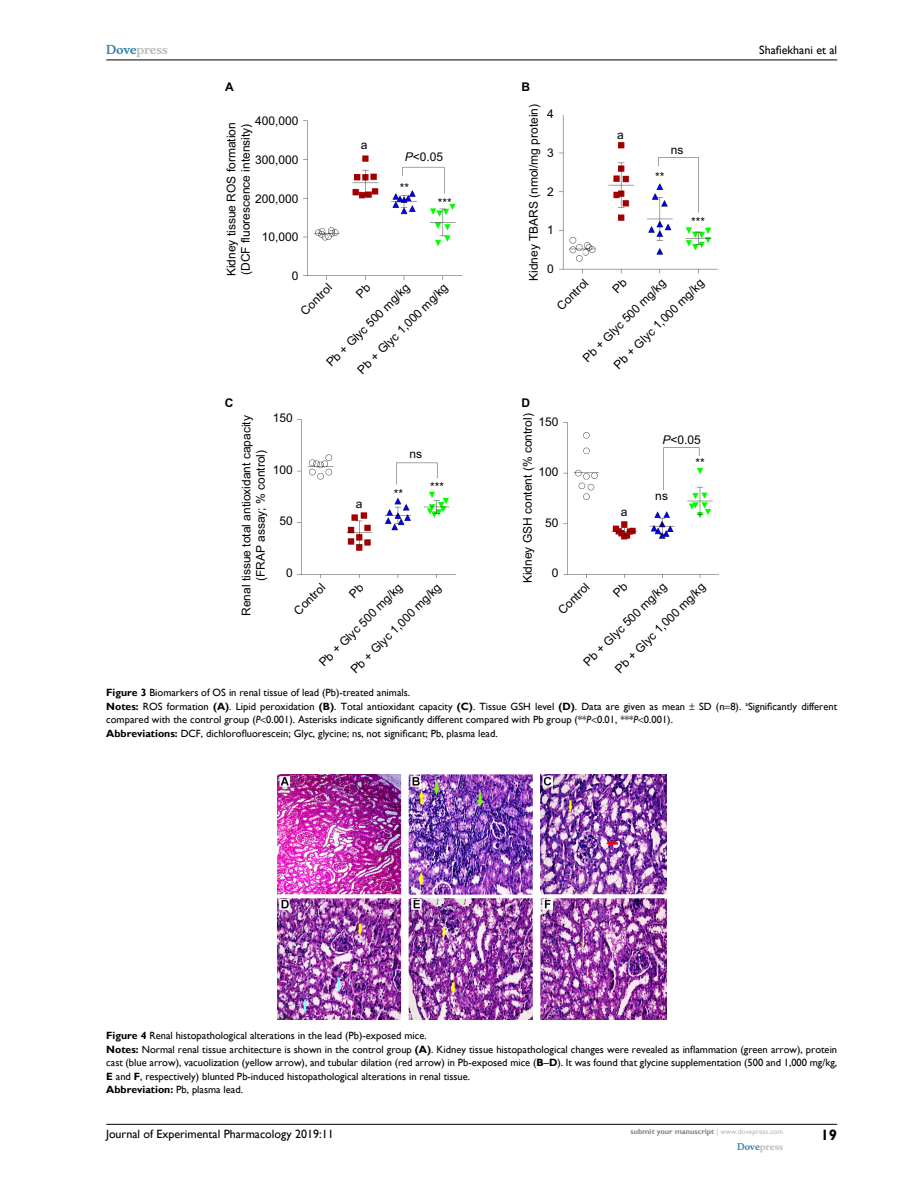
<style>
.page{position:relative;width:918px;height:1188px;background:#fff}
.page>*{position:absolute;margin:0;border:0;box-sizing:border-box;transform-origin:0 0}
.t1{font:700 15px "Gill Sans";color:#000}
.t2{font:12px/14.4px "Arial";color:#000;text-align:center}
.t3{font:12px "Gill Sans";color:#000}
.t4{font:700 12px "Musee";color:#b8babc}
.t5{font:700 12px "Arial";color:#000}
.t6{font:10.5px/13.5px "Gill Sans";color:#000}
.t7{font:700 9px "Musee";color:#b8babc}
.t8{font:700 7.5px "Gill Sans";color:#808285}
.s1{color:#3785ad}
.s2{font-style:italic}
.s3{font-weight:700}
.s4{font-weight:400;color:#b8babc}
</style>
<div class="page">
<hr style="left:106px;top:1124px;width:731px;height:1px;background:#000">
<hr style="left:106px;top:60px;width:731px;height:1px;background:#000">
<img style="left:297px;top:115px;width:422px;height:463px">
<img style="left:277px;top:775px;width:389px;height:245px">
<svg style="left:612px;top:278px;width:16px;height:15px"></svg>
<svg style="left:356px;top:283px;width:15px;height:15px"></svg>
<p class="t4" style="left:106px;top:43px;width:63px"><span class="s1">Dove</span>press</p>
<p class="t5" style="left:225px;top:78px;width:10px">A</p>
<p class="t5" style="left:521px;top:78px;width:10px">B</p>
<p class="t2" style="left:526px;top:281px;width:179px;rotate:-90deg">Kidney TBARS (nmol/mg protein)</p>
<p class="t2" style="left:547px;top:107px;width:8px">4</p>
<p class="t2" style="left:547px;top:146px;width:8px">3</p>
<p class="t2" style="left:547px;top:184px;width:8px">2</p>
<p class="t2" style="left:547px;top:223px;width:8px">1</p>
<p class="t2" style="left:547px;top:262px;width:8px">0</p>
<p class="t2" style="left:255px;top:114px;width:45px">400,000</p>
<p class="t2" style="left:224px;top:276px;width:156px;rotate:-90deg">Kidney tissue ROS formation</p>
<p class="t2" style="left:238px;top:275px;width:153px;rotate:-90deg">(DCF fluorescence intensity)</p>
<p class="t2" style="left:617px;top:127px;width:8px">a</p>
<p class="t2" style="left:361px;top:138px;width:8px">a</p>
<p class="t2" style="left:671px;top:142px;width:14px">ns</p>
<p class="t2" style="left:405px;top:149px;width:40px"><span class="s2">P</span>&lt;0.05</p>
<p class="t2" style="left:255px;top:152px;width:45px">300,000</p>
<p class="t2" style="left:255px;top:191px;width:45px">200,000</p>
<p class="t2" style="left:262px;top:230px;width:38px">10,000</p>
<p class="t2" style="left:655px;top:170px;width:11px">**</p>
<p class="t2" style="left:400px;top:181px;width:11px">**</p>
<p class="t2" style="left:438px;top:196px;width:16px">***</p>
<p class="t2" style="left:691px;top:214px;width:16px">***</p>
<p class="t2" style="left:292px;top:269px;width:8px">0</p>
<p class="t2" style="left:554px;top:303px;width:40px;rotate:-45deg">Control</p>
<p class="t2" style="left:580px;top:355px;width:113px;rotate:-45deg">Pb + Glyc 500 mg/kg</p>
<p class="t2" style="left:611px;top:362px;width:123px;rotate:-45deg">Pb + Glyc 1,000 mg/kg</p>
<p class="t2" style="left:298px;top:308px;width:40px;rotate:-45deg">Control</p>
<p class="t2" style="left:323px;top:359px;width:113px;rotate:-45deg">Pb + Glyc 500 mg/kg</p>
<p class="t2" style="left:355px;top:366px;width:123px;rotate:-45deg">Pb + Glyc 1,000 mg/kg</p>
<p class="t5" style="left:225px;top:395px;width:10px">C</p>
<p class="t5" style="left:521px;top:395px;width:10px">D</p>
<p class="t2" style="left:273px;top:411px;width:22px">150</p>
<p class="t2" style="left:239px;top:616px;width:202px;rotate:-90deg">Renal tissue total antioxidant capacity (FRAP assay; % control)</p>
<p class="t2" style="left:410px;top:446px;width:14px">ns</p>
<p class="t2" style="left:273px;top:462px;width:22px">100</p>
<p class="t2" style="left:430px;top:480px;width:16px">***</p>
<p class="t2" style="left:394px;top:486px;width:11px">**</p>
<p class="t2" style="left:356px;top:496px;width:8px">a</p>
<p class="t2" style="left:279px;top:514px;width:15px">50</p>
<p class="t2" style="left:286px;top:565px;width:8px">0</p>
<p class="t2" style="left:291px;top:607px;width:40px;rotate:-45deg">Control</p>
<p class="t2" style="left:316px;top:659px;width:113px;rotate:-45deg">Pb + Glyc 500 mg/kg</p>
<p class="t2" style="left:348px;top:666px;width:123px;rotate:-45deg">Pb + Glyc 1,000 mg/kg</p>
<p class="t2" style="left:520px;top:583px;width:172px;rotate:-90deg">Kidney GSH content (% control)</p>
<p class="t2" style="left:538px;top:414px;width:22px">150</p>
<p class="t2" style="left:663px;top:432px;width:40px"><span class="s2">P</span>&lt;0.05</p>
<p class="t2" style="left:695px;top:456px;width:11px">**</p>
<p class="t2" style="left:538px;top:465px;width:22px">100</p>
<p class="t2" style="left:655px;top:489px;width:14px">ns</p>
<p class="t2" style="left:621px;top:504px;width:8px">a</p>
<p class="t2" style="left:545px;top:515px;width:15px">50</p>
<p class="t2" style="left:552px;top:566px;width:8px">0</p>
<p class="t2" style="left:555px;top:607px;width:40px;rotate:-45deg">Control</p>
<p class="t2" style="left:580px;top:659px;width:113px;rotate:-45deg">Pb + Glyc 500 mg/kg</p>
<p class="t2" style="left:612px;top:666px;width:123px;rotate:-45deg">Pb + Glyc 1,000 mg/kg</p>
<p class="t3" style="left:759px;top:43px;width:80px">Shafiekhani et al</p>
<p class="t6" style="left:106px;top:686px;width:412px"><span class="s3">Figure 3</span> Biomarkers of OS in renal tissue of lead (Pb)-treated animals.<br><span class="s3">Notes:</span> ROS formation <span class="s3">(A)</span>. Lipid peroxidation <span class="s3">(B)</span>. Total antioxidant capacity <span class="s3">(C)</span>. Tissue GSH</p>
<p class="t6" style="left:535px;top:700px;width:152px">level <span class="s3">(D)</span>. Data are given as mean</p>
<p class="t6" style="left:699px;top:700px;width:140px">SD (n 8). <sup>a</sup>Significantly different</p>
<p class="t6" style="left:106px;top:713px;width:568px">compared with the control group (<span class="s2">P</span> 0.001). Asterisks indicate significantly different compared with Pb group (**<span class="s2">P</span> 0.01, ***<span class="s2">P</span> 0.001).<br><span class="s3">Abbreviations:</span> DCF, dichlorofluorescein; Glyc, glycine; ns, not significant; Pb, plasma lead.</p>
<p class="t6" style="left:106px;top:1029px;width:732px"><span class="s3">Figure 4</span> Renal histopathological alterations in the lead (Pb)-exposed mice.<br><span class="s3">Notes:</span> Normal renal tissue architecture is shown in the control group <span class="s3">(A)</span>. Kidney tissue histopathological changes were revealed as inflammation (green arrow), protein cast (blue arrow), vacuolization (yellow arrow), and tubular dilation (red arrow) in Pb-exposed mice (<span class="s3">B</span>–<span class="s3">D</span>). It was found that glycine supplementation (500 and 1,000 mg/kg, <span class="s3">E</span> and <span class="s3">F</span>, respectively) blunted Pb-induced histopathological alterations in renal tissue.<br><span class="s3">Abbreviation:</span> Pb, plasma lead.</p>
<p class="t3" style="left:106px;top:1127px;width:229px">Journal of Experimental Pharmacology 2019:11</p>
<p class="t8" style="left:631px;top:1127px;width:154px">submit your manuscript <span class="s4">| www.dovepress.com</span></p>
<p class="t7" style="left:737px;top:1141px;width:48px"><span class="s1">Dove</span>press</p>
<h1 class="t1" style="left:821px;top:1126px;width:18px">19</h1>
</div>
